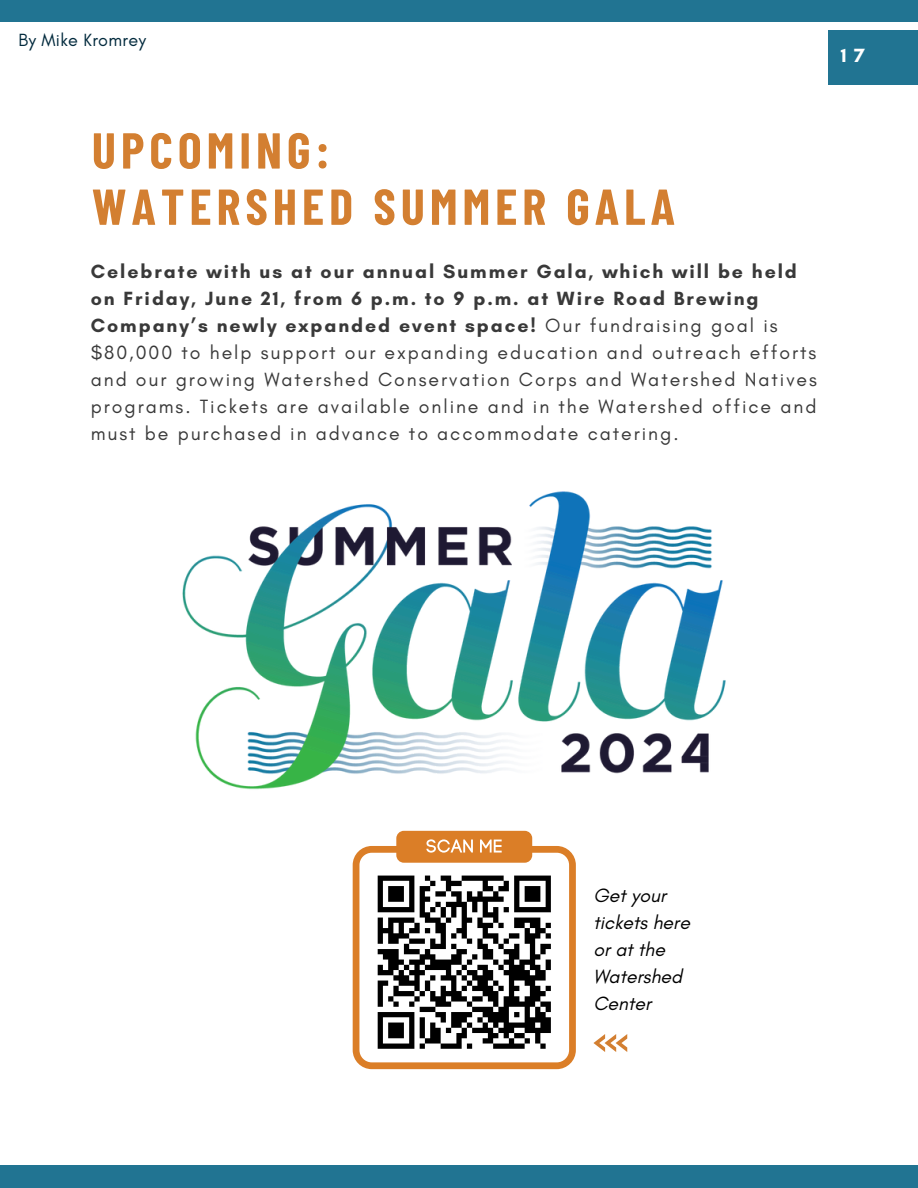
<style>
.page{position:relative;width:918px;height:1188px;background:#fff}
.page>*{position:absolute;margin:0;border:0;box-sizing:border-box;transform-origin:0 0}
.t1{font:700 50.4px/56.2px "Barlow Condensed";letter-spacing:.1em;color:#d37f31}
.t2{font:19.5px/27px "Glacial Indifference";letter-spacing:.1em;color:#393939}
.t3{font:italic 19.5px/27px "Glacial Indifference";color:#000}
.t4{font:700 19.5px "Glacial Indifference";color:#fff}
.t5{font:18px "Glacial Indifference";letter-spacing:.015em;color:#022a3d}
.s1{font-weight:700}
</style>
<div class="page">
<div style="left:0;top:0;width:918px;height:22px;background:#217492"></div>
<div style="left:0;top:1166px;width:918px;height:22px;background:#217492"></div>
<div style="left:828px;top:30px;width:90px;height:55px;background:#217492"></div>
<svg style="left:594px;top:1034px;width:33px;height:18px"></svg>
<img style="left:182px;top:491px;width:544px;height:393px">
<svg style="left:353px;top:846px;width:222px;height:223px"></svg>
<div style="left:396px;top:831px;width:136px;height:32px;background:#db7e27;border-radius:8px"></div>
<svg style="left:426px;top:839px;width:47px;height:14px"></svg>
<svg style="left:480px;top:840px;width:22px;height:13px"></svg>
<p class="t5" style="left:18px;top:29px;width:129px">By Mike Kromrey</p>
<p class="t4" style="left:841px;top:44px;width:25px">1 7</p>
<p class="t1" style="left:92px;top:120px;width:585px">UPCOMING:<br>WATERSHED SUMMER GALA</p>
<h1 class="t2" style="left:91px;top:258px;width:728px"><span class="s1">Celebrate with us at our annual Summer Gala, which will be held on Friday, June 21, from 6 p.m. to 9 p.m. at Wire Road Brewing Company’s newly expanded event space!</span> Our fundraising goal is $80,000 to help support our expanding education and outreach efforts and our growing Watershed Conservation Corps and Watershed Natives programs. Tickets are available online and in the Watershed office and must be purchased in advance to accommodate catering.</h1>
<p class="t3" style="left:593px;top:881px;width:74px">Get your</p>
<p class="t3" style="left:593px;top:908px;width:98px">tickets here or at the<br>Watershed<br>Center</p>
</div>
